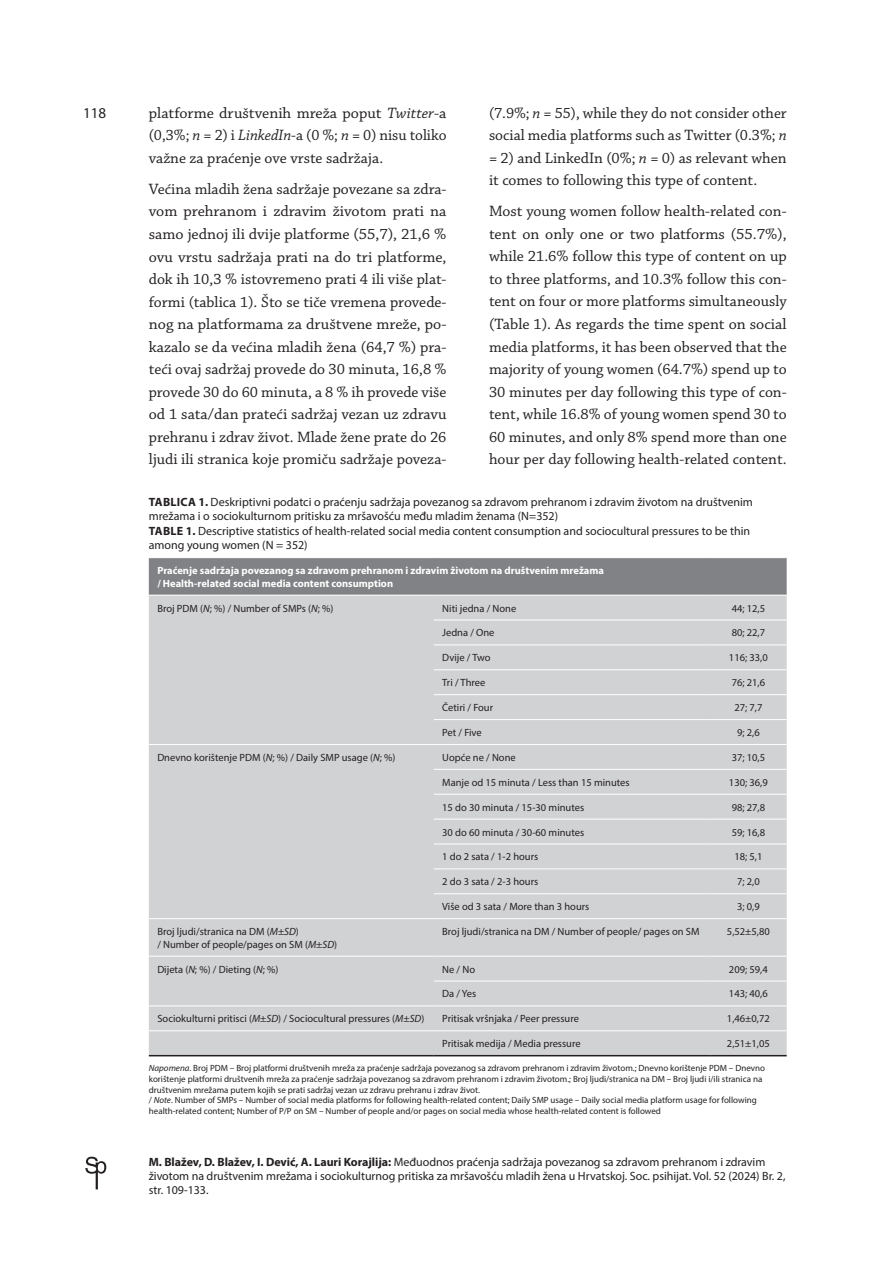
<style>
.page{position:relative;width:893px;height:1263px;background:#fff}
.page>*{position:absolute;margin:0;border:0;box-sizing:border-box;transform-origin:0 0}
.t1{font:15.75px/22.5px "Chaparral Pro";color:#231f20;text-align:justify}
.t2{font:15px "Myriad Pro";color:#231f20}
.t3{font:12px/14.4px "Myriad Pro";color:#231f20}
.t4{font:10.5px/12.6px "Myriad Pro";color:#231f20}
.t5{font:700 10.5px/12.6px "Myriad Pro";color:#fff}
.t6{font:9px/10.8px "Myriad Pro";color:#231f20}
.s1{font-style:italic}
.s2{font-weight:700}
</style>
<div class="page">
<svg style="left:85px;top:1157px;width:21px;height:32px"></svg>
<div style="left:149px;top:558px;width:638px;height:37px;background:#808285"></div>
<div style="left:149px;top:596px;width:638px;height:459px;background:#d1d2d4"></div>
<hr style="left:434px;top:620px;width:276px;height:1px;background:#fff">
<hr style="left:710px;top:620px;width:77px;height:1px;background:#fff">
<hr style="left:434px;top:644px;width:276px;height:1px;background:#fff">
<hr style="left:710px;top:644px;width:77px;height:1px;background:#fff">
<hr style="left:434px;top:669px;width:276px;height:1px;background:#fff">
<hr style="left:710px;top:669px;width:77px;height:1px;background:#fff">
<hr style="left:434px;top:694px;width:276px;height:1px;background:#fff">
<hr style="left:710px;top:694px;width:77px;height:1px;background:#fff">
<hr style="left:434px;top:719px;width:276px;height:1px;background:#fff">
<hr style="left:710px;top:719px;width:77px;height:1px;background:#fff">
<hr style="left:149px;top:744px;width:285px;height:1px;background:#fff">
<hr style="left:434px;top:744px;width:276px;height:1px;background:#fff">
<hr style="left:710px;top:744px;width:77px;height:1px;background:#fff">
<hr style="left:434px;top:769px;width:276px;height:1px;background:#fff">
<hr style="left:710px;top:769px;width:77px;height:1px;background:#fff">
<hr style="left:434px;top:794px;width:276px;height:1px;background:#fff">
<hr style="left:710px;top:794px;width:77px;height:1px;background:#fff">
<hr style="left:434px;top:819px;width:276px;height:1px;background:#fff">
<hr style="left:710px;top:819px;width:77px;height:1px;background:#fff">
<hr style="left:434px;top:844px;width:276px;height:1px;background:#fff">
<hr style="left:710px;top:844px;width:77px;height:1px;background:#fff">
<hr style="left:434px;top:868px;width:276px;height:1px;background:#fff">
<hr style="left:710px;top:868px;width:77px;height:1px;background:#fff">
<hr style="left:434px;top:893px;width:276px;height:1px;background:#fff">
<hr style="left:710px;top:893px;width:77px;height:1px;background:#fff">
<hr style="left:149px;top:918px;width:285px;height:1px;background:#fff">
<hr style="left:434px;top:918px;width:276px;height:1px;background:#fff">
<hr style="left:710px;top:918px;width:77px;height:1px;background:#fff">
<hr style="left:149px;top:956px;width:285px;height:1px;background:#fff">
<hr style="left:434px;top:956px;width:276px;height:1px;background:#fff">
<hr style="left:710px;top:956px;width:77px;height:1px;background:#fff">
<hr style="left:434px;top:981px;width:276px;height:1px;background:#fff">
<hr style="left:710px;top:981px;width:77px;height:1px;background:#fff">
<hr style="left:149px;top:1005px;width:285px;height:1px;background:#fff">
<hr style="left:434px;top:1005px;width:276px;height:1px;background:#fff">
<hr style="left:710px;top:1005px;width:77px;height:1px;background:#fff">
<hr style="left:149px;top:1030px;width:285px;height:1px;background:#fff">
<hr style="left:434px;top:1030px;width:276px;height:1px;background:#fff">
<hr style="left:710px;top:1030px;width:77px;height:1px;background:#fff">
<hr style="left:149px;top:1055px;width:285px;height:1px;background:#231f20">
<hr style="left:434px;top:1055px;width:276px;height:1px;background:#231f20">
<hr style="left:710px;top:1055px;width:77px;height:1px;background:#231f20">
<p class="t2" style="left:83px;top:103px;width:25px">118</p>
<p class="t1" style="left:489px;top:102px;width:299px">(7.9%; <span class="s1">n</span> = 55), while they do not consider other social media platforms such as Twitter (0.3%; <span class="s1">n </span>= 2) and LinkedIn (0%; <span class="s1">n</span> = 0) as relevant when it comes to following this type of content.</p>
<p class="t1" style="left:489px;top:201px;width:299px">Most young women follow health-related con&shy;tent on only one or two platforms (55.7%), while 21.6% follow this type of content on up to three platforms, and 10.3% follow this con&shy;tent on four or more platforms simultaneously (Table 1). As regards the time spent on social media platforms, it has been observed that the majority of young women (64.7%) spend up to 30 minutes per day following this type of con&shy;tent, while 16.8% of young women spend 30 to 60 minutes, and only 8% spend more than one hour per day following health-related content.</p>
<p class="t3" style="left:149px;top:494px;width:606px"><span class="s2">TABLICA 1.</span> Deskriptivni podatci o praćenju sadržaja povezanog sa zdravom prehranom i zdravim životom na društvenim mrežama i o sociokulturnom pritisku za mršavošću među mladim ženama (N=352)<br><span class="s2">TABLE 1.</span> Descriptive statistics of health-related social media content consumption and sociocultural pressures to be thin among young women (N = 352)</p>
<p class="t5" style="left:157px;top:564px;width:448px">Praćenje sadržaja povezanog sa zdravom prehranom i zdravim životom na društvenim mrežama / Health-related social media content consumption</p>
<p class="t4" style="left:157px;top:601px;width:178px">Broj PDM (<span class="s1">N</span>; %) / Number of SMPs (<span class="s1">N</span>; %)</p>
<p class="t4" style="left:442px;top:601px;width:76px">Niti jedna / None</p>
<p class="t4" style="left:732px;top:601px;width:35px">44; 12,5</p>
<p class="t4" style="left:442px;top:626px;width:54px">Jedna / One</p>
<p class="t4" style="left:732px;top:626px;width:35px">80; 22,7</p>
<p class="t4" style="left:442px;top:651px;width:50px">Dvije / Two</p>
<p class="t4" style="left:729px;top:651px;width:40px">116; 33,0</p>
<p class="t4" style="left:442px;top:676px;width:45px">Tri / Three</p>
<p class="t4" style="left:732px;top:676px;width:35px">76; 21,6</p>
<p class="t4" style="left:442px;top:701px;width:52px">Četiri / Four</p>
<p class="t4" style="left:734px;top:701px;width:30px">27; 7,7</p>
<p class="t4" style="left:442px;top:726px;width:41px">Pet / Five</p>
<p class="t4" style="left:737px;top:726px;width:24px">9; 2,6</p>
<p class="t4" style="left:157px;top:751px;width:240px">Dnevno korištenje PDM (<span class="s1">N</span>; %) / Daily SMP usage (<span class="s1">N</span>; %)</p>
<p class="t4" style="left:442px;top:751px;width:75px">Uopće ne / None</p>
<p class="t4" style="left:732px;top:751px;width:35px">37; 10,5</p>
<p class="t4" style="left:442px;top:776px;width:189px">Manje od 15 minuta / Less than 15 minutes</p>
<p class="t4" style="left:729px;top:776px;width:40px">130; 36,9</p>
<p class="t4" style="left:442px;top:801px;width:143px">15 do 30 minuta / 15-30 minutes</p>
<p class="t4" style="left:732px;top:801px;width:35px">98; 27,8</p>
<p class="t4" style="left:442px;top:825px;width:143px">30 do 60 minuta / 30-60 minutes</p>
<p class="t4" style="left:732px;top:825px;width:35px">59; 16,8</p>
<p class="t4" style="left:442px;top:850px;width:98px">1 do 2 sata / 1-2 hours</p>
<p class="t4" style="left:734px;top:850px;width:30px">18; 5,1</p>
<p class="t4" style="left:442px;top:875px;width:98px">2 do 3 sata / 2-3 hours</p>
<p class="t4" style="left:737px;top:875px;width:24px">7; 2,0</p>
<p class="t4" style="left:442px;top:900px;width:149px">Više od 3 sata / More than 3 hours</p>
<p class="t4" style="left:737px;top:900px;width:24px">3; 0,9</p>
<p class="t4" style="left:157px;top:925px;width:181px">Broj ljudi/stranica na DM (<span class="s1">M</span>±<span class="s1">SD</span>)<br>/ Number of people/pages on SM (<span class="s1">M</span>±<span class="s1">SD</span>)</p>
<p class="t4" style="left:442px;top:925px;width:259px">Broj ljudi/stranica na DM / Number of people/ pages on SM</p>
<p class="t4" style="left:727px;top:925px;width:44px">5,52±5,80</p>
<p class="t4" style="left:157px;top:962px;width:123px">Dijeta (<span class="s1">N</span>; %) / Dieting (<span class="s1">N</span>; %)</p>
<p class="t4" style="left:442px;top:962px;width:34px">Ne / No</p>
<p class="t4" style="left:729px;top:962px;width:40px">209; 59,4</p>
<p class="t4" style="left:442px;top:987px;width:35px">Da / Yes</p>
<p class="t4" style="left:729px;top:987px;width:40px">143; 40,6</p>
<p class="t4" style="left:157px;top:1012px;width:268px">Sociokulturni pritisci (<span class="s1">M</span>±<span class="s1">SD</span>) / Sociocultural pressures (<span class="s1">M</span>±<span class="s1">SD</span>)</p>
<p class="t4" style="left:442px;top:1012px;width:138px">Pritisak vršnjaka / Peer pressure</p>
<p class="t4" style="left:727px;top:1012px;width:44px">1,46±0,72</p>
<p class="t4" style="left:442px;top:1037px;width:140px">Pritisak medija / Media pressure</p>
<p class="t4" style="left:727px;top:1037px;width:44px">2,51±1,05</p>
<p class="t6" style="left:149px;top:1062px;width:618px"><span class="s1">Napomena</span>. Broj PDM – Broj platformi društvenih mreža za praćenje sadržaja povezanog sa zdravom prehranom i zdravim životom.; Dnevno korištenje PDM – Dnevno korištenje platformi društvenih mreža za praćenje sadržaja povezanog sa zdravom prehranom i zdravim životom.; Broj ljudi/stranica na DM – Broj ljudi i/ili stranica na društvenim mrežama putem kojih se prati sadržaj vezan uz zdravu prehranu i zdrav život.<br>/ <span class="s1">Note</span>. Number of SMPs – Number of social media platforms for following health-related content; Daily SMP usage – Daily social media platform usage for following health-related content; Number of P/P on SM – Number of people and/or pages on social media whose health-related content is followed</p>
<p class="t1" style="left:149px;top:102px;width:299px">platforme društvenih mreža poput <span class="s1">Twitter</span>-a (0,3%; <span class="s1">n</span> = 2) i <span class="s1">LinkedIn</span>-a (0 %; <span class="s1">n</span> = 0) nisu toliko važne za praćenje ove vrste sadržaja.</p>
<p class="t1" style="left:149px;top:178px;width:299px">Većina mladih žena sadržaje povezane sa zdra&shy;vom prehranom i zdravim životom prati na samo jednoj ili dvije platforme (55,7), 21,6 % ovu vrstu sadržaja prati na do tri platforme, dok ih 10,3 % istovremeno prati 4 ili više plat&shy;formi (tablica 1). Što se tiče vremena provede&shy;nog na platformama za društvene mreže, po&shy;kazalo se da većina mladih žena (64,7 %) pra&shy;teći ovaj sadržaj provede do 30 minuta, 16,8 % provede 30 do 60 minuta, a 8 % ih provede više od 1 sata/dan prateći sadržaj vezan uz zdravu prehranu i zdrav život. Mlade žene prate do 26 ljudi ili stranica koje promiču sadržaje poveza-</p>
<p class="t3" style="left:149px;top:1154px;width:638px"><span class="s2">M. Blažev, D. Blažev, I. Dević, A. Lauri Korajlija:</span> Međuodnos praćenja sadržaja povezanog sa zdravom prehranom i zdravim životom na društvenim mrežama i sociokulturnog pritiska za mršavošću mladih žena u Hrvatskoj. Soc. psihijat. Vol. 52 (2024) Br. 2, str. 109-133.</p>
</div>
